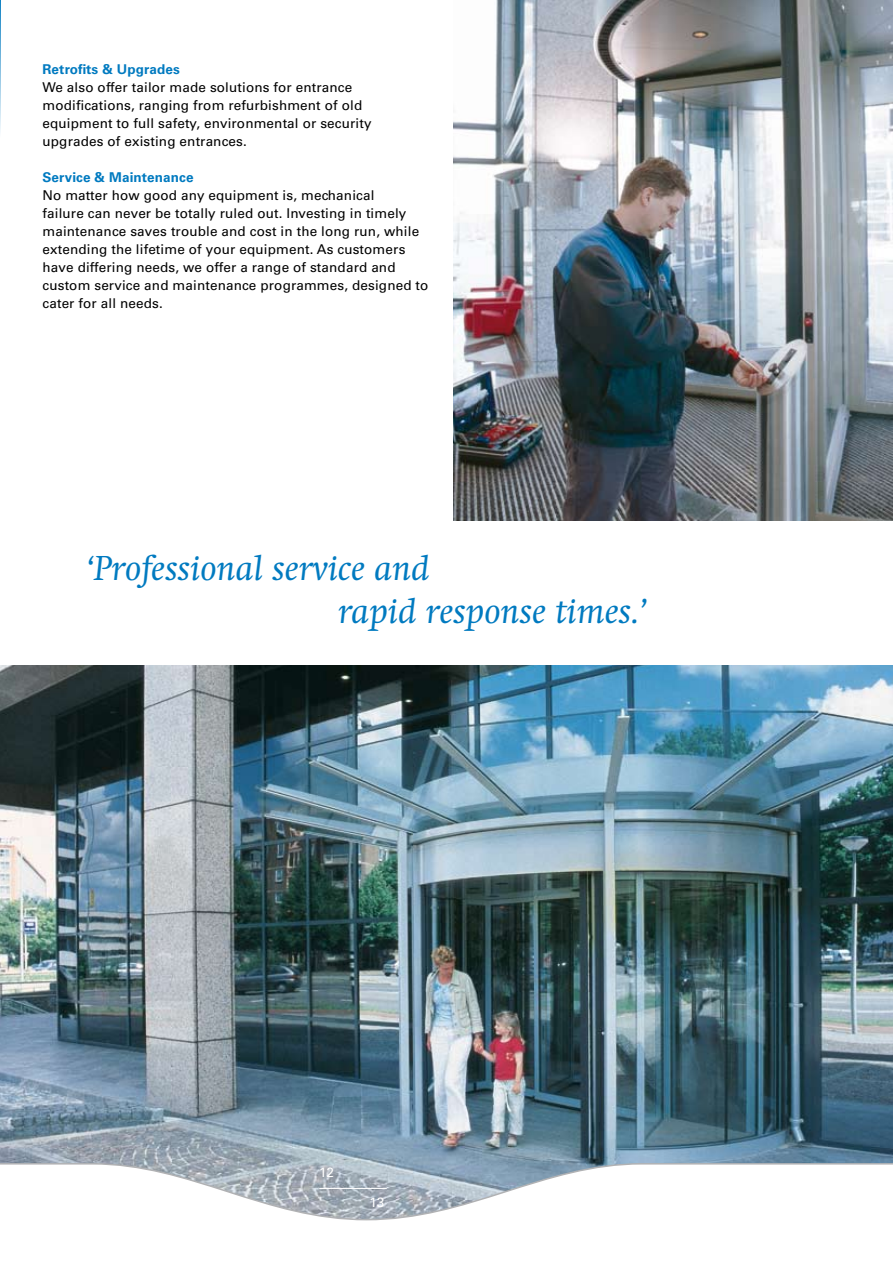
<style>
.page{position:relative;width:893px;height:1263px;background:#fff}
.page>*{position:absolute;margin:0;border:0;box-sizing:border-box;transform-origin:0 0}
.t1{font:italic 36px/43.2px "Swift EF";color:#007ac0}
.t2{font:13.5px/18px "Univers LT Std";letter-spacing:.01em;color:#000}
.t3{font:700 13.5px "Univers LT Std";letter-spacing:.01em;color:#007ac0}
.t4{font:13.5px "Univers LT Std";color:#fff}
</style>
<div class="page">
<img style="left:0;top:665px;width:893px;height:497px">
<img style="left:454px;top:0;width:439px;height:521px">
<svg style="left:0;top:1162px;width:893px;height:59px"></svg>
<hr style="left:319px;top:1188px;width:68px;height:1px;background:#fff">
<svg style="left:0;top:0;width:1px;height:132px"></svg>
<p class="t3" style="left:43px;top:61px;width:139px">Retrofits &amp; Upgrades</p>
<p class="t2" style="left:43px;top:78px;width:331px">We also offer tailor made solutions for entrance modifications, ranging from refurbishment of old equipment to full safety, environmental or security upgrades of existing entrances.</p>
<p class="t3" style="left:43px;top:169px;width:152px">Service &amp; Maintenance</p>
<p class="t2" style="left:43px;top:186px;width:387px">No matter how good any equipment is, mechanical<br>failure can never be totally ruled out. Investing in timely maintenance saves trouble and cost in the long run, while extending the lifetime of your equipment. As customers have differing needs, we offer a range of standard and custom service and maintenance programmes, designed to cater for all needs.</p>
<h1 class="t1" style="left:338px;top:547px;width:310px;text-indent:-252px">‘Professional service and<br>rapid response times.’</h1>
<p class="t4" style="left:319px;top:1164px;width:16px">12</p>
<p class="t4" style="left:370px;top:1194px;width:16px">13</p>
</div>
